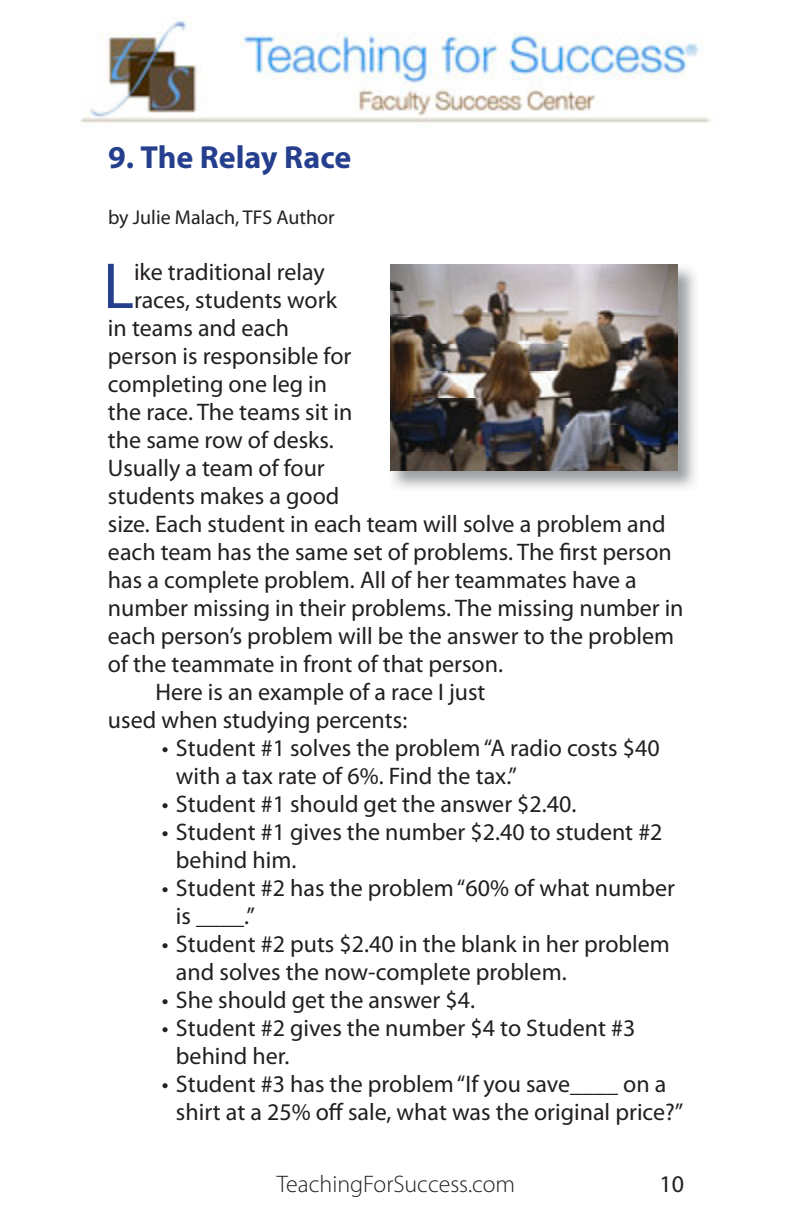
<style>
.page{position:relative;width:792px;height:1224px;background:#fff}
.page>*{position:absolute;margin:0;border:0;box-sizing:border-box;transform-origin:0 0}
.t1{font:65.6px "Myriad Pro";color:#253f8e}
.t2{font:700 32px "Myriad Pro";color:#253f8e}
.t3{font:24px/28px "Myriad Pro";color:#231f20}
.t4{font:300 24px "Myriad Pro";color:#231f20}
.t5{font:20px "Myriad Pro";color:#231f20}
</style>
<div class="page">
<img style="left:80px;top:18px;width:631px;height:106px">
<img style="left:390px;top:267px;width:305px;height:221px">
<img style="left:390px;top:264px;width:288px;height:206px">
<h2 class="t2" style="left:108px;top:139px;width:245px">9. The Relay Race</h2>
<p class="t5" style="left:108px;top:206px;width:228px">by Julie Malach, TFS Author</p>
<h1 class="t1" style="left:103px;top:250px;width:32px">L</h1>
<p class="t3" style="left:134px;top:258px;width:192px">ike traditional relay</p>
<p class="t3" style="left:134px;top:286px;width:205px">races, students work</p>
<p class="t3" style="left:108px;top:314px;width:183px">in teams and each</p>
<p class="t3" style="left:108px;top:342px;width:245px">person is responsible for</p>
<p class="t3" style="left:108px;top:370px;width:221px">completing one leg in</p>
<p class="t3" style="left:108px;top:398px;width:246px">the race. The teams sit in</p>
<p class="t3" style="left:108px;top:426px;width:227px">the same row of desks.</p>
<p class="t3" style="left:108px;top:454px;width:218px">Usually a team of four</p>
<p class="t3" style="left:108px;top:482px;width:233px">students makes a good</p>
<p class="t3" style="left:108px;top:511px;width:559px">size. Each student in each team will solve a problem and</p>
<p class="t3" style="left:108px;top:539px;width:565px">each team has the same set of problems. The first person</p>
<p class="t3" style="left:108px;top:567px;width:530px">has a complete problem. All of her teammates have a</p>
<p class="t3" style="left:108px;top:595px;width:577px">number missing in their problems. The missing number in</p>
<p class="t3" style="left:108px;top:623px;width:568px">each person’s problem will be the answer to the problem</p>
<p class="t3" style="left:108px;top:651px;width:397px">of the teammate in front of that person.</p>
<p class="t3" style="left:156px;top:679px;width:331px">Here is an example of a race I just</p>
<p class="t3" style="left:108px;top:707px;width:301px">used when studying percents:</p>
<p class="t3" style="left:176px;top:735px;width:485px;text-indent:-14px">• Student #1 solves the problem “A radio costs $40 with a tax rate of 6%. Find the tax.”</p>
<p class="t3" style="left:162px;top:791px;width:416px">• Student #1 should get the answer $2.40.</p>
<p class="t3" style="left:176px;top:819px;width:488px;text-indent:-14px">• Student #1 gives the number $2.40 to student #2 behind him.</p>
<p class="t3" style="left:176px;top:875px;width:500px;text-indent:-14px">• Student #2 has the problem “60% of what number is ____.”</p>
<p class="t3" style="left:176px;top:931px;width:495px;text-indent:-14px">• Student #2 puts $2.40 in the blank in her problem and solves the now-complete problem.</p>
<p class="t3" style="left:162px;top:987px;width:314px">• She should get the answer $4.</p>
<p class="t3" style="left:176px;top:1015px;width:461px;text-indent:-14px">• Student #2 gives the number $4 to Student #3 behind her.</p>
<p class="t3" style="left:176px;top:1071px;width:509px;text-indent:-14px">• Student #3 has the problem “If you save____ on a shirt at a 25% off sale, what was the original price?”</p>
<p class="t4" style="left:277px;top:1171px;width:240px">TeachingForSuccess.com</p>
<p class="t3" style="left:659px;top:1170px;width:26px">10</p>
</div>
